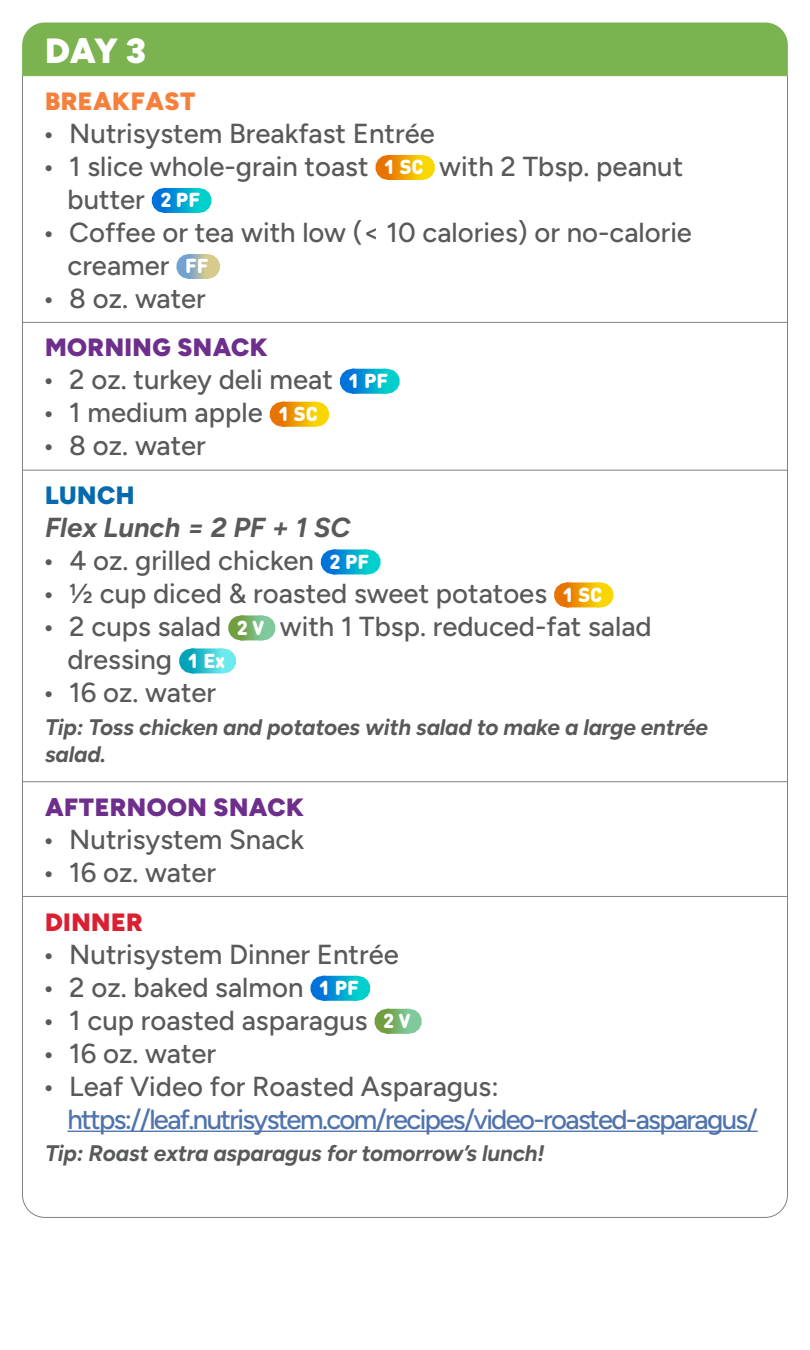
<style>
.page{position:relative;width:810px;height:1350px;background:#fff}
.page>*{position:absolute;margin:0;border:0;box-sizing:border-box;transform-origin:0 0}
.t1{font:900 35px "Figtree";color:#fff}
.t2{font:500 27.5px/33px "Figtree";color:#58595b}
.t3{font:500 27.5px "Figtree";letter-spacing:-.06em;color:#4f73ad}
.t4{font:italic 700 27.5px "Figtree";color:#58595b}
.t5{font:900 25px "Figtree";letter-spacing:.02em;color:#6e2e8b}
.t6{font:900 25px "Figtree";letter-spacing:.02em;color:#f57f3b}
.t7{font:900 25px "Figtree";letter-spacing:.02em;color:#da1f31}
.t8{font:900 25px "Figtree";letter-spacing:.02em;color:#066aad}
.t9{font:italic 700 22.5px/27px "Figtree";letter-spacing:-.01em;color:#58595b}
.s1{font-family:"DIN Round OT";font-weight:900;font-size:20px;color:#fff}
</style>
<div class="page">
<div style="left:22px;top:22px;width:766px;height:53px;background:#7bb350"></div>
<hr style="left:22px;top:76px;width:1px;height:40px;background:#808285">
<hr style="left:787px;top:76px;width:1px;height:40px;background:#808285">
<hr style="left:22px;top:75px;width:766px;height:1px;background:#7bb350">
<hr style="left:22px;top:110px;width:1px;height:216px;background:#808285">
<hr style="left:787px;top:110px;width:1px;height:216px;background:#808285">
<svg style="left:389px;top:155px;width:15px;height:25px"></svg>
<svg style="left:388px;top:155px;width:1px;height:25px"></svg>
<svg style="left:404px;top:155px;width:17px;height:25px"></svg>
<svg style="left:165px;top:188px;width:15px;height:25px"></svg>
<svg style="left:164px;top:188px;width:1px;height:25px"></svg>
<svg style="left:180px;top:188px;width:18px;height:25px"></svg>
<svg style="left:190px;top:254px;width:7px;height:25px"></svg>
<svg style="left:189px;top:254px;width:1px;height:25px"></svg>
<svg style="left:197px;top:254px;width:9px;height:25px"></svg>
<hr style="left:22px;top:319px;width:1px;height:44px;background:#808285">
<hr style="left:787px;top:319px;width:1px;height:44px;background:#808285">
<hr style="left:22px;top:322px;width:766px;height:1px;background:#808285">
<hr style="left:22px;top:356px;width:1px;height:118px;background:#808285">
<hr style="left:787px;top:356px;width:1px;height:118px;background:#808285">
<svg style="left:353px;top:369px;width:16px;height:25px"></svg>
<svg style="left:352px;top:369px;width:1px;height:25px"></svg>
<svg style="left:369px;top:369px;width:17px;height:25px"></svg>
<svg style="left:283px;top:402px;width:15px;height:25px"></svg>
<svg style="left:282px;top:402px;width:1px;height:25px"></svg>
<svg style="left:298px;top:402px;width:17px;height:25px"></svg>
<hr style="left:22px;top:467px;width:1px;height:43px;background:#808285">
<hr style="left:787px;top:467px;width:1px;height:43px;background:#808285">
<hr style="left:22px;top:470px;width:766px;height:1px;background:#808285">
<hr style="left:22px;top:504px;width:1px;height:274px;background:#808285">
<hr style="left:787px;top:504px;width:1px;height:274px;background:#808285">
<svg style="left:334px;top:549px;width:15px;height:25px"></svg>
<svg style="left:333px;top:549px;width:1px;height:25px"></svg>
<svg style="left:349px;top:549px;width:18px;height:25px"></svg>
<svg style="left:567px;top:582px;width:16px;height:25px"></svg>
<svg style="left:566px;top:582px;width:1px;height:25px"></svg>
<svg style="left:583px;top:582px;width:17px;height:25px"></svg>
<svg style="left:242px;top:615px;width:9px;height:25px"></svg>
<svg style="left:241px;top:615px;width:1px;height:25px"></svg>
<svg style="left:251px;top:615px;width:11px;height:25px"></svg>
<svg style="left:192px;top:648px;width:14px;height:25px"></svg>
<svg style="left:191px;top:648px;width:1px;height:25px"></svg>
<svg style="left:206px;top:648px;width:16px;height:25px"></svg>
<hr style="left:22px;top:778px;width:1px;height:44px;background:#808285">
<hr style="left:787px;top:778px;width:1px;height:44px;background:#808285">
<hr style="left:22px;top:781px;width:766px;height:1px;background:#808285">
<hr style="left:22px;top:816px;width:1px;height:84px;background:#808285">
<hr style="left:787px;top:816px;width:1px;height:84px;background:#808285">
<hr style="left:22px;top:893px;width:1px;height:44px;background:#808285">
<hr style="left:787px;top:893px;width:1px;height:44px;background:#808285">
<hr style="left:22px;top:896px;width:766px;height:1px;background:#808285">
<hr style="left:22px;top:931px;width:1px;height:247px;background:#808285">
<hr style="left:787px;top:931px;width:1px;height:247px;background:#808285">
<svg style="left:324px;top:976px;width:15px;height:25px"></svg>
<svg style="left:323px;top:976px;width:1px;height:25px"></svg>
<svg style="left:339px;top:976px;width:17px;height:25px"></svg>
<svg style="left:388px;top:1009px;width:9px;height:25px"></svg>
<svg style="left:387px;top:1009px;width:1px;height:25px"></svg>
<svg style="left:397px;top:1009px;width:11px;height:25px"></svg>
<hr style="left:68px;top:1131px;width:690px;height:1px;background:#4f73ad">
<svg style="left:22px;top:1178px;width:766px;height:40px"></svg>
<p class="t1" style="left:45px;top:29px;width:102px">DAY 3</p>
<p class="t6" style="left:45px;top:85px;width:152px">BREAKFAST</p>
<p class="t2" style="left:42px;top:117px;width:394px">• Nutrisystem Breakfast Entrée</p>
<p class="t2" style="left:67px;top:150px;width:617px;text-indent:-25px">• 1 slice whole-grain toast <span class="s1">1 SC</span> with 2 Tbsp. peanut butter <span class="s1">2 PF</span></p>
<p class="t2" style="left:67px;top:216px;width:626px;text-indent:-25px">• Coffee or tea with low (&lt; 10 calories) or no-calorie creamer <span class="s1">FF</span></p>
<p class="t2" style="left:42px;top:282px;width:165px">• 8 oz. water</p>
<p class="t5" style="left:45px;top:332px;width:224px">MORNING SNACK</p>
<p class="t2" style="left:42px;top:363px;width:348px">• 2 oz. turkey deli meat <span class="s1">1 PF</span></p>
<p class="t2" style="left:42px;top:396px;width:277px">• 1 medium apple <span class="s1">1 SC</span></p>
<p class="t2" style="left:42px;top:429px;width:165px">• 8 oz. water</p>
<p class="t8" style="left:45px;top:480px;width:91px">LUNCH</p>
<p class="t4" style="left:45px;top:511px;width:307px">Flex Lunch = 2 PF + 1 SC</p>
<p class="t2" style="left:42px;top:544px;width:329px">• 4 oz. grilled chicken <span class="s1">2 PF</span></p>
<p class="t2" style="left:42px;top:577px;width:561px">• ½ cup diced &amp; roasted sweet potatoes <span class="s1">1 SC</span></p>
<p class="t2" style="left:67px;top:610px;width:586px;text-indent:-25px">• 2 cups salad <span class="s1">2 V</span> with 1 Tbsp. reduced-fat salad dressing <span class="s1">1 Ex</span></p>
<p class="t2" style="left:42px;top:676px;width:175px">• 16 oz. water</p>
<p class="t9" style="left:45px;top:713px;width:664px">Tip: Toss chicken and potatoes with salad to make a large entrée salad.</p>
<p class="t5" style="left:45px;top:791px;width:261px">AFTERNOON SNACK</p>
<p class="t2" style="left:42px;top:823px;width:263px">• Nutrisystem Snack</p>
<p class="t2" style="left:42px;top:856px;width:175px">• 16 oz. water</p>
<p class="t7" style="left:45px;top:906px;width:99px">DINNER</p>
<p class="t2" style="left:42px;top:937px;width:358px">• Nutrisystem Dinner Entrée</p>
<p class="t2" style="left:42px;top:970px;width:318px">• 2 oz. baked salmon <span class="s1">1 PF</span></p>
<p class="t2" style="left:42px;top:1003px;width:370px">• 1 cup roasted asparagus <span class="s1">2 V</span></p>
<p class="t2" style="left:42px;top:1036px;width:175px">• 16 oz. water</p>
<p class="t2" style="left:42px;top:1069px;width:458px">• Leaf Video for Roasted Asparagus:</p>
<p class="t3" style="left:67px;top:1103px;width:692px">https://leaf.nutrisystem.com/recipes/video-roasted-asparagus/</p>
<p class="t9" style="left:45px;top:1139px;width:501px">Tip: Roast extra asparagus for tomorrow’s lunch!</p>
</div>
